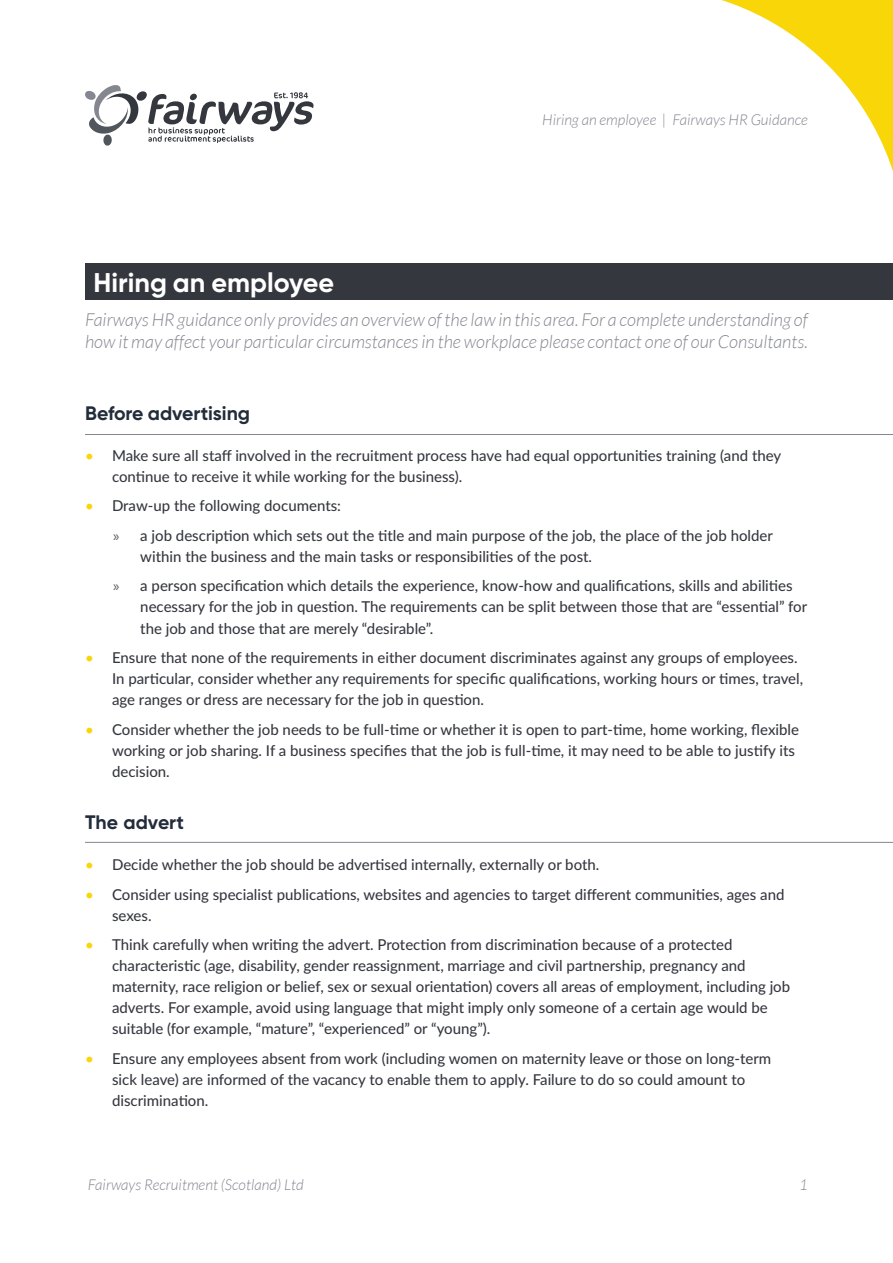
<style>
.page{position:relative;width:893px;height:1263px;background:#fff}
.page>*{position:absolute;margin:0;border:0;box-sizing:border-box;transform-origin:0 0}
.t1{font:700 27px "Gilroy";color:#fff}
.t2{font:700 19.5px "Gilroy";color:#222c3a}
.t3{font:italic 300 18px/21.6px "Lato";color:#858790}
.t4{font:500 15px/21px "Lato";color:#35373f}
.t5{font:italic 300 15px "Lato";color:#858790}
.s1{color:#f8d608}
.s2{font-family:"Myriad Pro";font-weight:400;color:#51555c}
</style>
<div class="page">
<svg style="left:721px;top:0;width:172px;height:172px"></svg>
<div style="left:85px;top:264px;width:808px;height:36px;background:#35373f"></div>
<svg style="left:85px;top:85px;width:229px;height:61px"></svg>
<hr style="left:85px;top:434px;width:808px;height:1px;background:#858790">
<hr style="left:85px;top:842px;width:808px;height:1px;background:#858790">
<h1 class="t1" style="left:94px;top:266px;width:242px">Hiring an employee</h1>
<p class="t5" style="left:542px;top:112px;width:267px">Hiring an employee | Fairways HR Guidance</p>
<p class="t3" style="left:85px;top:310px;width:724px">Fairways HR guidance only provides an overview of the law in this area. For a complete understanding of how it may affect your particular circumstances in the workplace please contact one of our Consultants.</p>
<h2 class="t2" style="left:85px;top:402px;width:167px">Before advertising</h2>
<p class="t4" style="left:112px;top:444px;width:671px;text-indent:-27px"><span class="s1">•</span> Make sure all staff involved in the recruitment process have had equal opportunities training (and they continue to receive it while working for the business).</p>
<p class="t4" style="left:113px;top:491px;width:661px;line-height:29.5px;text-indent:-28px"><span class="s1">•</span> Draw-up the following documents:<br><span class="s2">»</span> a job description which sets out the title and main purpose of the job, the place of the job holder</p>
<p class="t4" style="left:113px;top:541px;width:681px;line-height:29.5px;text-indent:27px">within the business and the main tasks or responsibilities of the post.<br><span class="s2">»</span> a person specification which details the experience, know-how and qualifications, skills and abilities</p>
<p class="t4" style="left:140px;top:596px;width:668px">necessary for the job in question. The requirements can be split between those that are “essential” for the job and those that are merely “desirable”.</p>
<p class="t4" style="left:112px;top:646px;width:693px;text-indent:-27px"><span class="s1">•</span> Ensure that none of the requirements in either document discriminates against any groups of employees.<br>In particular, consider whether any requirements for specific qualifications, working hours or times, travel, age ranges or dress are necessary for the job in question.</p>
<p class="t4" style="left:112px;top:718px;width:688px;text-indent:-27px"><span class="s1">•</span> Consider whether the job needs to be full-time or whether it is open to part-time, home working, flexible working or job sharing. If a business specifies that the job is full-time, it may need to be able to justify its decision.</p>
<h2 class="t2" style="left:85px;top:811px;width:100px">The advert</h2>
<p class="t4" style="left:85px;top:854px;width:516px"><span class="s1">•</span> Decide whether the job should be advertised internally, externally or both.</p>
<p class="t4" style="left:112px;top:883px;width:674px;text-indent:-27px"><span class="s1">•</span> Consider using specialist publications, websites and agencies to target different communities, ages and sexes.</p>
<p class="t4" style="left:112px;top:934px;width:680px;text-indent:-27px"><span class="s1">•</span> Think carefully when writing the advert. Protection from discrimination because of a protected characteristic (age, disability, gender reassignment, marriage and civil partnership, pregnancy and maternity, race religion or belief, sex or sexual orientation) covers all areas of employment, including job adverts. For example, avoid using language that might imply only someone of a certain age would be suitable (for example, “mature”, “experienced” or “young”).</p>
<p class="t4" style="left:112px;top:1047px;width:661px;text-indent:-27px"><span class="s1">•</span> Ensure any employees absent from work (including women on maternity leave or those on long-term sick leave) are informed of the vacancy to enable them to apply. Failure to do so could amount to discrimination.</p>
<p class="t5" style="left:88px;top:1176px;width:217px">Fairways Recruitment (Scotland) Ltd</p>
<p class="t5" style="left:799px;top:1176px;width:10px">1</p>
</div>
